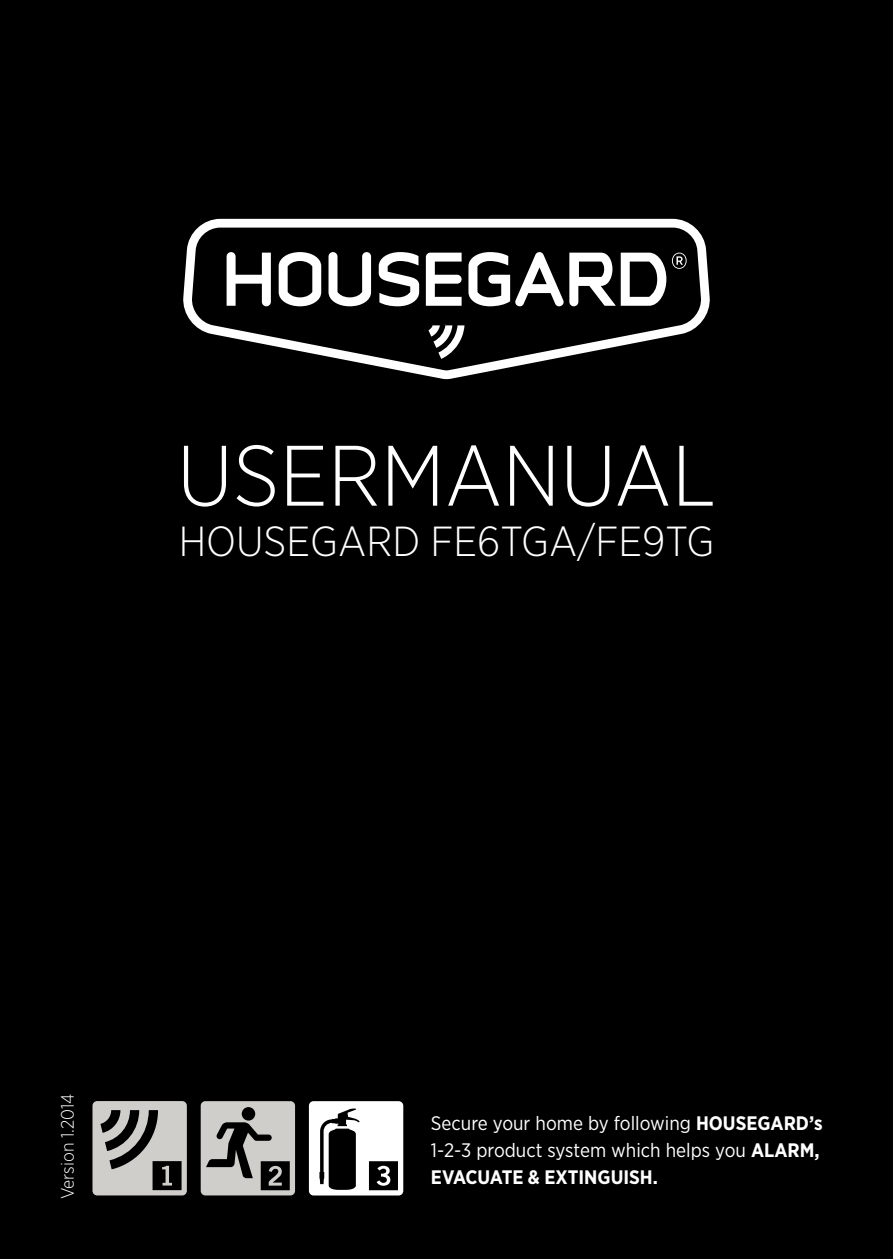
<style>
.page{position:relative;width:893px;height:1259px;background:#000001}
.page>*{position:absolute;margin:0;border:0;box-sizing:border-box;transform-origin:0 0}
.t1{font:300 85.5px "Gotham Narrow";color:#fff}
.t2{font:300 42px "Gotham Narrow";color:#fff}
.t3{font:19.5px/27px "Gotham Narrow";color:#fff}
.t4{font:300 18px "Gotham Narrow";color:#fff}
.s1{font-weight:700}
</style>
<div class="page">
<svg style="left:182px;top:219px;width:529px;height:160px;fill:#000001"></svg>
<svg style="left:227px;top:252px;width:439px;height:57px"></svg>
<svg style="left:672px;top:253px;width:15px;height:16px"></svg>
<svg style="left:428px;top:325px;width:36px;height:34px"></svg>
<svg style="left:92px;top:1101px;width:95px;height:94px;background:#9b9a98"></svg>
<svg style="left:201px;top:1101px;width:94px;height:94px;background:#9c9c9a"></svg>
<svg style="left:309px;top:1101px;width:94px;height:94px"></svg>
<h1 class="t1" style="left:177px;top:423px;width:540px">USERMANUAL</h1>
<h2 class="t2" style="left:179px;top:515px;width:537px">HOUSEGARD FE6TGA/FE9TG</h2>
<p class="t4" style="left:57px;top:1199px;width:107px;rotate:-90deg">Version 1.2014</p>
<p class="t3" style="left:431px;top:1109px;width:393px">Secure your home by following <span class="s1">HOUSEGARD’s<br></span>1-2-3 product system which helps you <span class="s1">ALARM,<br>EVACUATE &amp; EXTINGUISH.</span></p>
</div>
